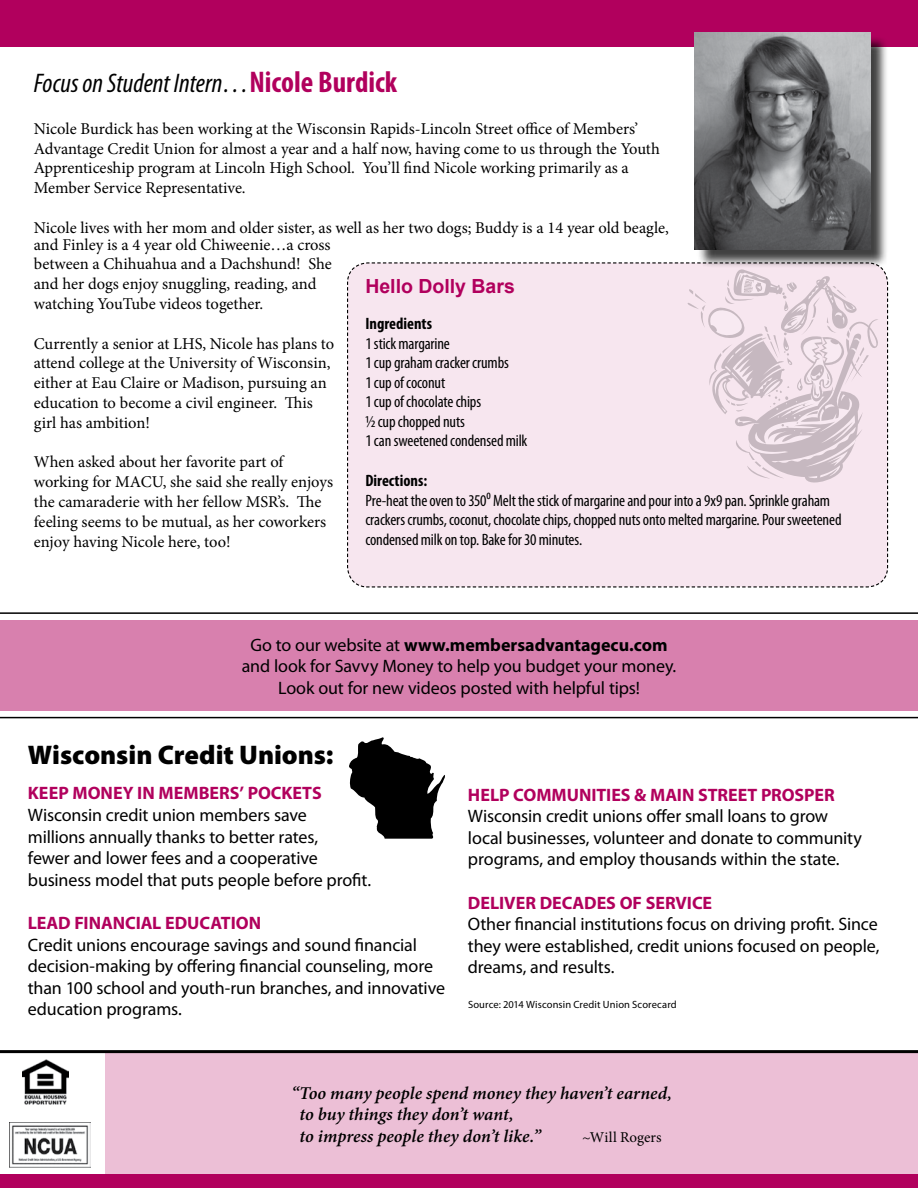
<style>
.page{position:relative;width:918px;height:1188px;background:#fff}
.page>*{position:absolute;margin:0;border:0;box-sizing:border-box;transform-origin:0 0}
.t1{font:italic condensed 27px "Myriad Pro";color:#000}
.t2{font:900 27px "Myriad Pro";color:#000}
.t3{font:700 19.5px "Arial";color:#b1005d}
.t4{font:18px/21.6px "Myriad Pro";letter-spacing:-.01em;color:#000}
.t5{font:700 18px "Myriad Pro";color:#b1005d}
.t6{font:italic 600 18px/21.6px "Minion Pro";color:#000}
.t7{font:16.5px/19.8px "Minion Pro";letter-spacing:-.005em;color:#000}
.t8{font:condensed 16.5px/19.5px "Myriad Pro";letter-spacing:-.01em;color:#000}
.t9{font:700 condensed 16.5px "Myriad Pro";color:#000}
.t10{font:15px "Minion Pro";color:#000}
.t11{font:10.5px "Myriad Pro";letter-spacing:.01em;color:#000}
.s1{font-weight:700;font-style:normal;font-size:30px;color:#b1005d}
.s2{font-weight:700}
</style>
<div class="page">
<div style="left:106px;top:1052px;width:812px;height:136px;background:#ecbfd6"></div>
<div style="left:0;top:0;width:918px;height:47px;background:#b1005d"></div>
<div style="left:0;top:1174px;width:918px;height:14px;background:#b1005d"></div>
<img style="left:23px;top:1059px;width:46px;height:46px">
<img style="left:10px;top:1122px;width:81px;height:45px">
<hr style="left:0;top:1050px;width:918px;height:3px;background:#000">
<svg style="left:347px;top:262px;width:542px;height:326px;background:#f2e1ea"></svg>
<div style="left:697px;top:35px;width:192px;height:234px;background:#000;opacity:.75"></div>
<img style="left:694px;top:33px;width:176px;height:217px">
<div style="left:0;top:620px;width:918px;height:91px;background:#d880ae"></div>
<hr style="left:0;top:717px;width:918px;height:1px;background:#000">
<hr style="left:0;top:612px;width:918px;height:2px;background:#000">
<svg style="left:349px;top:737px;width:96px;height:102px"></svg>
<h1 class="t1" style="left:34px;top:67px;width:365px">Focus on Student Intern…<span class="s1">Nicole Burdick</span></h1>
<p class="t7" style="left:34px;top:119px;width:628px">Nicole Burdick has been working at the Wisconsin Rapids-Lincoln Street office of Members’ Advantage Credit Union for almost a year and a half now, having come to us through the Youth Apprenticeship program at Lincoln High School. You’ll find Nicole working primarily as a Member Service Representative.</p>
<p class="t7" style="left:34px;top:219px;width:637px;line-height:16.8px">Nicole lives with her mom and older sister, as well as her two dogs; Buddy is a 14 year old beagle, and Finley is a 4 year old Chiweenie…a cross</p>
<p class="t7" style="left:34px;top:254px;width:299px">between a Chihuahua and a Dachshund! She and her dogs enjoy snuggling, reading, and watching YouTube videos together.</p>
<p class="t7" style="left:34px;top:334px;width:302px">Currently a senior at LHS, Nicole has plans to attend college at the University of Wisconsin, either at Eau Claire or Madison, pursuing an education to become a civil engineer. This girl has ambition!</p>
<p class="t7" style="left:34px;top:452px;width:301px">When asked about her favorite part of working for MACU, she said she really enjoys the camaraderie with her fellow MSR’s. The feeling seems to be mutual, as her coworkers enjoy having Nicole here, too!</p>
<p class="t3" style="left:365px;top:273px;width:151px">Hello Dolly Bars</p>
<p class="t9" style="left:365px;top:313px;width:68px">Ingredients</p>
<p class="t8" style="left:365px;top:333px;width:164px">1 stick margarine<br>1 cup graham cracker crumbs<br>1 cup of coconut<br>1 cup of chocolate chips<br>½ cup chopped nuts<br>1 can sweetened condensed milk</p>
<p class="t9" style="left:365px;top:470px;width:63px">Directions:</p>
<p class="t8" style="left:365px;top:490px;width:478px">Pre-heat the oven to 350⁰ Melt the stick of margarine and pour into a 9x9 pan. Sprinkle graham crackers crumbs, coconut, chocolate chips, chopped nuts onto melted margarine. Pour sweetened condensed milk on top. Bake for 30 minutes.</p>
<p class="t4" style="left:242px;top:634px;width:436px;text-align:center">Go to our website at <span class="s2">www.membersadvantagecu.com </span>and look for Savvy Money to help you budget your money.<br>Look out for new videos posted with helpful tips!</p>
<h1 class="t2" style="left:28px;top:737px;width:307px">Wisconsin Credit Unions:</h1>
<p class="t5" style="left:28px;top:782px;width:295px">KEEP MONEY IN MEMBERS’ POCKETS</p>
<p class="t4" style="left:28px;top:804px;width:345px">Wisconsin credit union members save<br>millions annually thanks to better rates,<br>fewer and lower fees and a cooperative business model that puts people before profit.</p>
<p class="t5" style="left:28px;top:911px;width:235px">LEAD FINANCIAL EDUCATION</p>
<p class="t4" style="left:28px;top:933px;width:419px">Credit unions encourage savings and sound financial decision-making by offering financial counseling, more than 100 school and youth-run branches, and innovative education programs.</p>
<p class="t5" style="left:468px;top:783px;width:368px">HELP COMMUNITIES &amp; MAIN STREET PROSPER</p>
<p class="t4" style="left:468px;top:805px;width:396px">Wisconsin credit unions offer small loans to grow local businesses, volunteer and donate to community programs, and employ thousands within the state.</p>
<p class="t5" style="left:468px;top:891px;width:246px">DELIVER DECADES OF SERVICE</p>
<p class="t4" style="left:468px;top:913px;width:413px;text-align:justify">Other financial institutions focus on driving profit. Since they were established, credit unions focused on people, dreams, and results.</p>
<p class="t11" style="left:468px;top:998px;width:210px">Source: 2014 Wisconsin Credit Union Scorecard</p>
<p class="t6" style="left:300px;top:1082px;width:374px;text-indent:-8px">“Too many people spend money they haven’t earned, to buy things they don’t want,<br>to impress people they don’t like.”</p>
<p class="t10" style="left:582px;top:1127px;width:81px">~Will Rogers</p>
</div>
